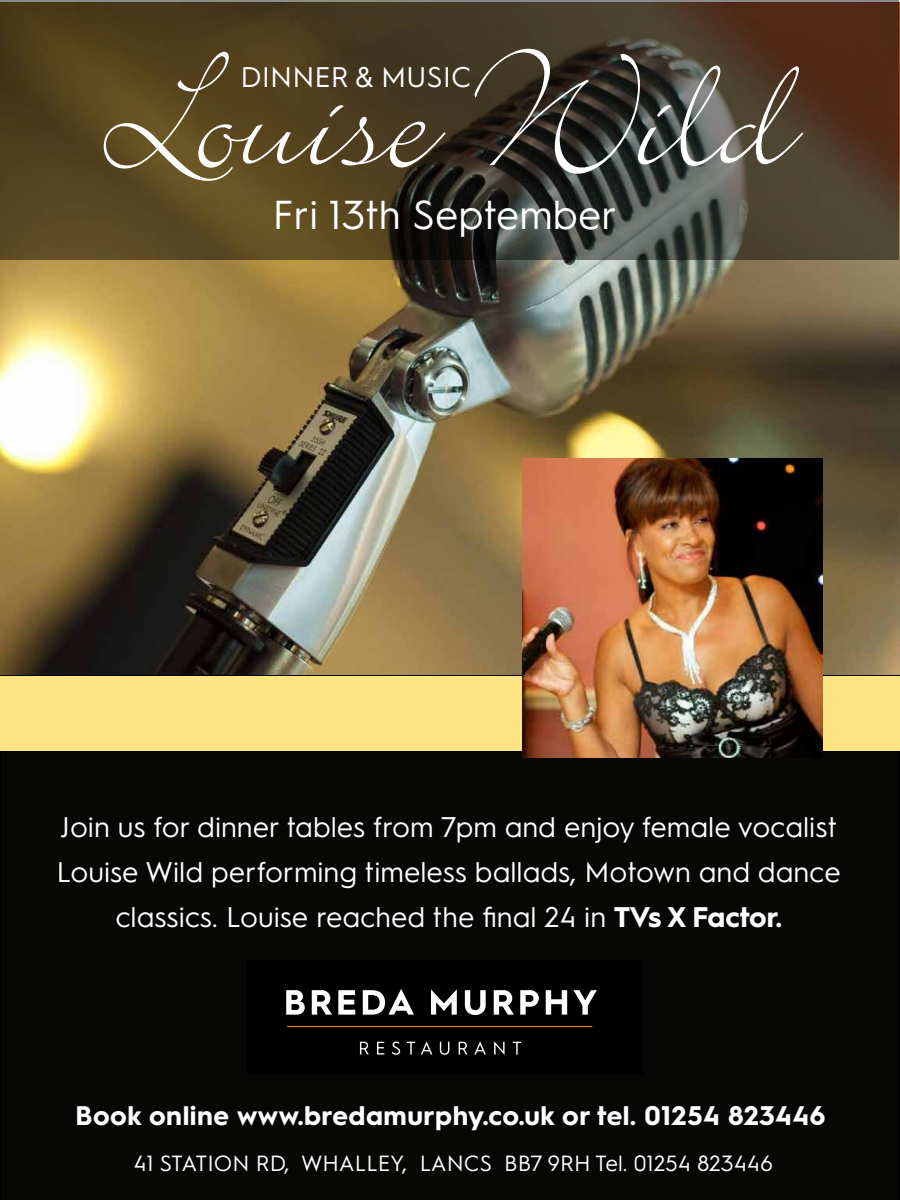
<style>
.page{position:relative;width:900px;height:1200px;background:#fff}
.page>*{position:absolute;margin:0;border:0;box-sizing:border-box;transform-origin:0 0}
.t1{font:183.6px "Bickley Script Plain";color:#fff}
.t2{font:40.5px "Hurme Geometric Sans 1";color:#fff}
.t3{font:28.5px/45px "Hurme Geometric Sans 1";color:#fff;text-align:center}
.t4{font:700 27px "Hurme Geometric Sans 1";letter-spacing:.02em;color:#fff}
.t5{font:22.05px "Hurme Geometric Sans 1";color:#fff}
.s1{font-weight:700}
</style>
<div class="page">
<div style="left:0;top:675px;width:900px;height:525px;background:#070705"></div>
<div style="left:247px;top:960px;width:396px;height:115px;background:#000"></div>
<svg style="left:286px;top:990px;width:19px;height:25px"></svg>
<svg style="left:312px;top:990px;width:20px;height:25px"></svg>
<svg style="left:338px;top:990px;width:17px;height:25px"></svg>
<svg style="left:363px;top:989px;width:51px;height:26px"></svg>
<svg style="left:431px;top:989px;width:26px;height:26px"></svg>
<svg style="left:465px;top:990px;width:21px;height:25px"></svg>
<svg style="left:494px;top:990px;width:20px;height:25px"></svg>
<svg style="left:520px;top:990px;width:19px;height:25px"></svg>
<svg style="left:546px;top:990px;width:21px;height:25px"></svg>
<svg style="left:573px;top:990px;width:24px;height:25px"></svg>
<svg style="left:360px;top:1042px;width:9px;height:13px"></svg>
<svg style="left:377px;top:1042px;width:7px;height:13px"></svg>
<svg style="left:392px;top:1041px;width:8px;height:14px"></svg>
<svg style="left:407px;top:1042px;width:8px;height:13px"></svg>
<svg style="left:421px;top:1041px;width:11px;height:14px"></svg>
<svg style="left:440px;top:1042px;width:9px;height:13px"></svg>
<svg style="left:459px;top:1042px;width:8px;height:13px"></svg>
<svg style="left:474px;top:1041px;width:12px;height:14px"></svg>
<svg style="left:494px;top:1041px;width:11px;height:14px"></svg>
<svg style="left:513px;top:1042px;width:8px;height:13px"></svg>
<hr style="left:287px;top:1026px;width:305px;height:1px;background:#f07d1a">
<img style="left:0;top:2px;width:900px;height:673px">
<svg style="left:0;top:0;width:899px;height:260px;background:#4b3e27"></svg>
<div style="left:0;top:676px;width:900px;height:75px;background:#fce484"></div>
<img style="left:522px;top:458px;width:301px;height:300px">
<h1 class="t1" style="left:97px;top:-7px;width:695px">Louise Wild</h1>
<h2 class="t2" style="left:272px;top:186px;width:346px">Fri 13th September</h2>
<p class="t3" style="left:240px;top:52px;width:233px">DINNER &amp; MUSIC</p>
<p class="t3" style="left:56px;top:802px;width:786px">Join us for dinner tables from 7pm and enjoy female vocalist<br>Louise Wild performing timeless ballads, Motown and dance classics. Louise reached the final 24 in <span class="s1">TVs X Factor.</span></p>
<p class="t4" style="left:75px;top:1097px;width:751px">Book online www.bredamurphy.co.uk or tel. 01254 823446</p>
<p class="t5" style="left:133px;top:1148px;width:641px">41 STATION RD, WHALLEY, LANCS BB7 9RH Tel. 01254 823446</p>
</div>
